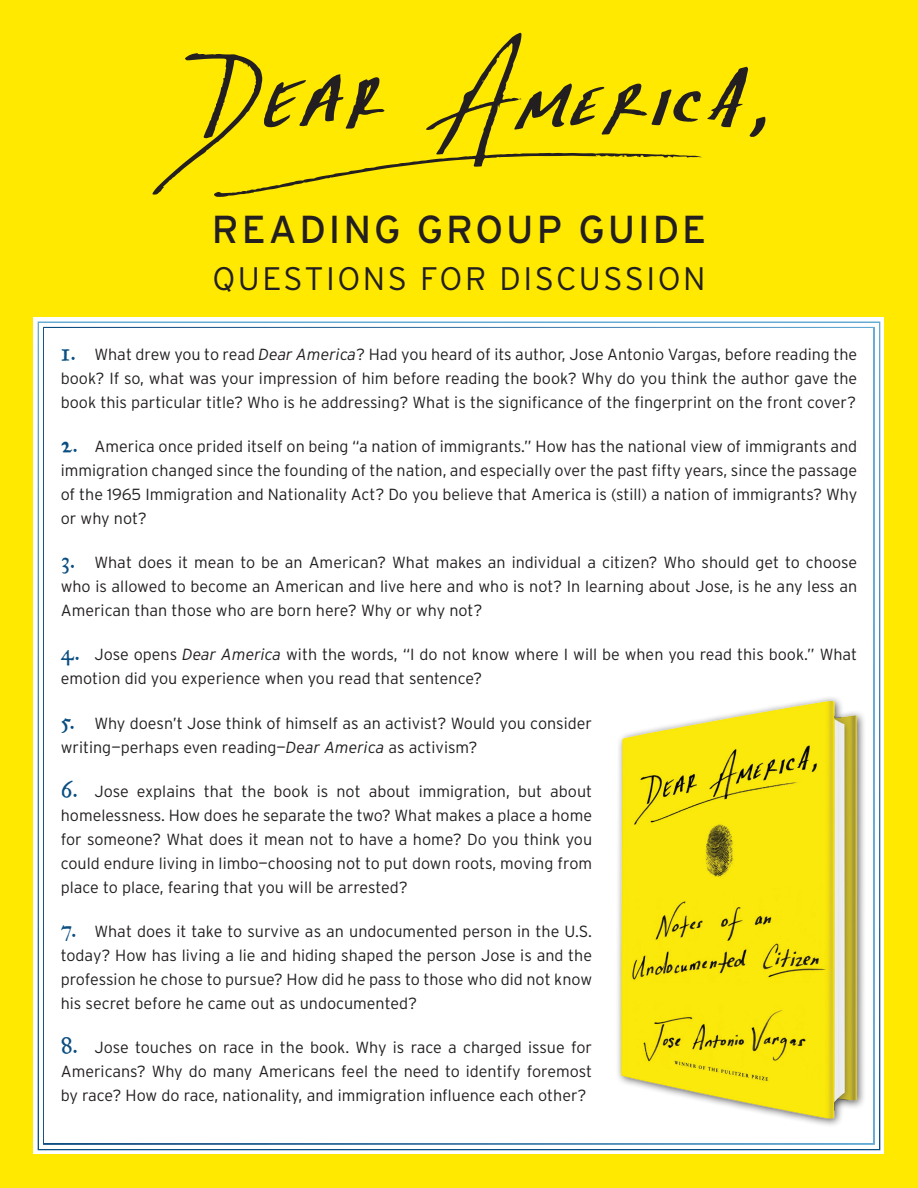
<style>
.page{position:relative;width:918px;height:1188px;background:#ffe901}
.page>*{position:absolute;margin:0;border:0;box-sizing:border-box;transform-origin:0 0}
.t1{font:39px "Interstate";letter-spacing:.075em;color:#231f20}
.t2{font:300 32.55px "Interstate";letter-spacing:.075em;color:#231f20}
.t3{font:300 16.2px/24px "Interstate";color:#231f20;text-align:justify}
.s1{font-family:"Historical Fell Type Roman SC";font-weight:400;font-size:25.5px;color:#0a4e82}
.s2{font-style:italic}
</style>
<div class="page">
<svg style="left:214px;top:33px;width:488px;height:164px"></svg>
<svg style="left:152px;top:53px;width:233px;height:142px"></svg>
<svg style="left:514px;top:67px;width:252px;height:70px"></svg>
<div style="left:38px;top:321px;width:842px;height:829px;background:linear-gradient(to right,#fff,#fff);border:3px solid #fff"></div>
<div style="left:43px;top:327px;width:832px;height:818px;background:#fff;border:3px solid #fff"></div>
<img style="left:618px;top:690px;width:265px;height:439px">
<p class="t1" style="left:212px;top:208px;width:496px">READING GROUP GUIDE</p>
<p class="t2" style="left:212px;top:260px;width:495px">QUESTIONS FOR DISCUSSION</p>
<p class="t3" style="left:61px;top:342px;width:798px"><span class="s1">1.</span> What drew you to read <span class="s2">Dear America</span>? Had you heard of its author, Jose Antonio Vargas, before reading the book? If so, what was your impression of him before reading the book? Why do you think the author gave the book this particular title? Who is he addressing? What is the significance of the fingerprint on the front cover?</p>
<p class="t3" style="left:61px;top:434px;width:798px"><span class="s1">2.</span> America once prided itself on being “a nation of immigrants.” How has the national view of immigrants and immigration changed since the founding of the nation, and especially over the past fifty years, since the passage of the 1965 Immigration and Nationality Act? Do you believe that America is (still) a nation of immigrants? Why or why not?</p>
<p class="t3" style="left:61px;top:550px;width:798px"><span class="s1">3.</span> What does it mean to be an American? What makes an individual a citizen? Who should get to choose who is allowed to become an American and live here and who is not? In learning about Jose, is he any less an American than those who are born here? Why or why not?</p>
<p class="t3" style="left:61px;top:643px;width:798px"><span class="s1">4.</span> Jose opens <span class="s2">Dear America</span> with the words, “I do not know where I will be when you read this book.” What emotion did you experience when you read that sentence?</p>
<p class="t3" style="left:61px;top:711px;width:533px"><span class="s1">5.</span> Why doesn’t Jose think of himself as an activist? Would you consider writing—perhaps even reading—<span class="s2">Dear America</span> as activism?</p>
<p class="t3" style="left:61px;top:779px;width:533px"><span class="s1">6.</span> Jose explains that the book is not about immigration, but about homelessness. How does he separate the two? What makes a place a home for someone? What does it mean not to have a home? Do you think you could endure living in limbo—choosing not to put down roots, moving from place to place, fearing that you will be arrested?</p>
<p class="t3" style="left:61px;top:919px;width:533px"><span class="s1">7.</span> What does it take to survive as an undocumented person in the U.S. today? How has living a lie and hiding shaped the person Jose is and the profession he chose to pursue? How did he pass to those who did not know his secret before he came out as undocumented?</p>
<p class="t3" style="left:61px;top:1036px;width:533px"><span class="s1">8.</span> Jose touches on race in the book. Why is race a charged issue for Americans? Why do many Americans feel the need to identify foremost by race? How do race, nationality, and immigration influence each other?</p>
</div>
